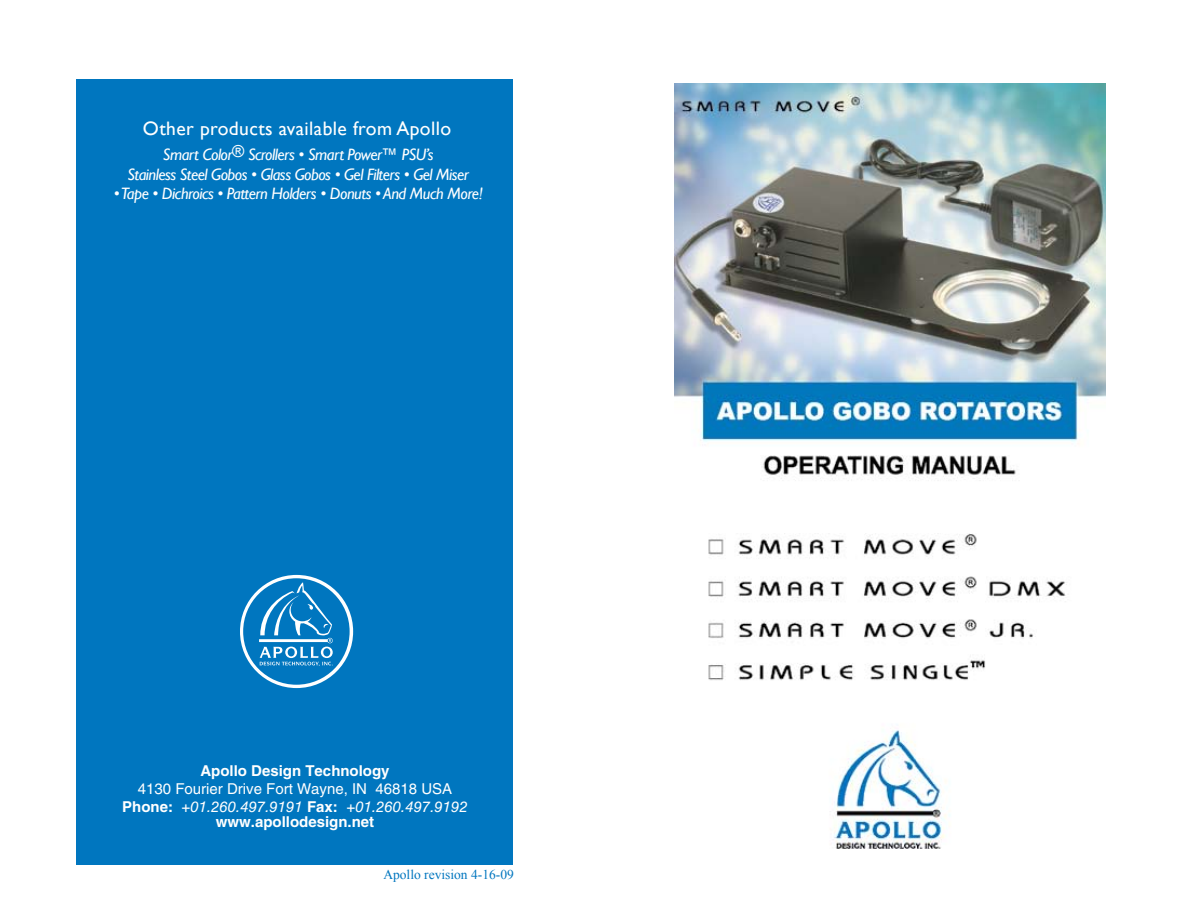
<style>
.page{position:relative;width:1188px;height:918px;background:#fff}
.page>*{position:absolute;margin:0;border:0;box-sizing:border-box;transform-origin:0 0}
.t1{font:19.5px "Gill Sans";letter-spacing:.02em;color:#fff}
.t2{font:italic 16.5px/19.5px "Gill Sans";letter-spacing:-.03em;color:#fff;text-align:center}
.t3{font:15px/18px "Helvetica LT Std";color:#fff;text-align:center}
.t4{font:700 15px "Helvetica LT Std";color:#fff}
.t5{font:13.5px "Times New Roman";color:#0076bf}
.s1{font-weight:700}
.s2{font-style:italic}
</style>
<div class="page">
<div style="left:76px;top:80px;width:437px;height:785px;background:#0076bf"></div>
<div style="left:240px;top:575px;width:113px;height:113px;background:#fff;border-radius:50%"></div>
<div style="left:243px;top:578px;width:107px;height:107px;background:#0076bf;border-radius:50%"></div>
<svg style="left:259px;top:582px;width:74px;height:84px"></svg>
<img style="left:674px;top:84px;width:432px;height:764px">
<p class="t1" style="left:143px;top:117px;width:310px">Other products available from Apollo</p>
<p class="t2" style="left:127px;top:145px;width:343px">Smart Color® Scrollers • Smart Power™ PSU’s<br>Stainless Steel Gobos • Glass Gobos • Gel Filters • Gel Miser</p>
<p class="t2" style="left:114px;top:184px;width:371px">• Tape • Dichroics • Pattern Holders • Donuts • And Much More!</p>
<p class="t4" style="left:200px;top:761px;width:191px">Apollo Design Technology</p>
<p class="t3" style="left:122px;top:779px;width:347px">4130 Fourier Drive Fort Wayne, IN 46818 USA<br><span class="s1">Phone:</span> <span class="s2">+01.260.497.9191</span> <span class="s1">Fax:</span> <span class="s2">+01.260.497.9192</span></p>
<p class="t4" style="left:216px;top:812px;width:160px">www.apollodesign.net</p>
<p class="t5" style="left:383px;top:865px;width:132px">Apollo revision 4-16-09</p>
</div>
